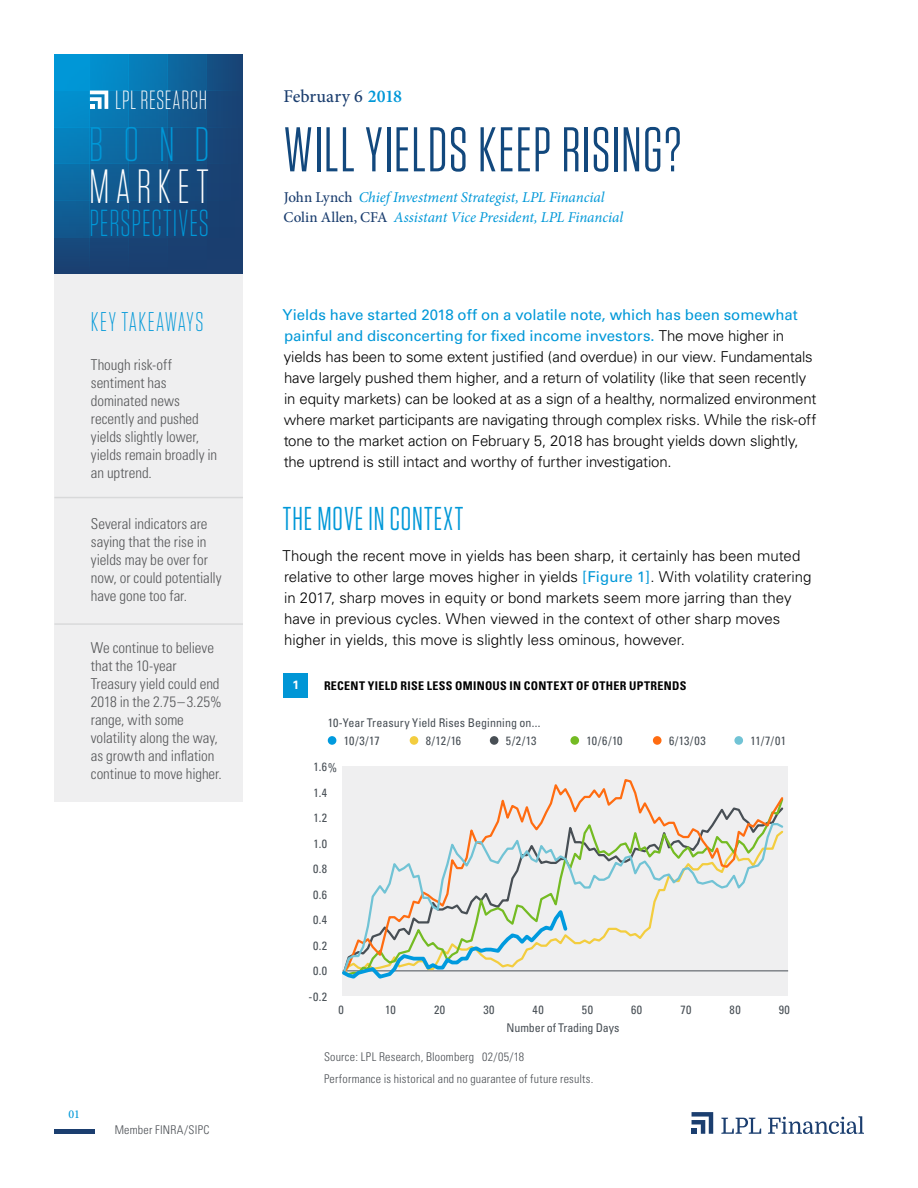
<style>
.page{position:relative;width:918px;height:1188px;background:#fff}
.page>*{position:absolute;margin:0;border:0;box-sizing:border-box;transform-origin:0 0}
.t1{font:63px "Tungsten Narrow";letter-spacing:.025em;color:#12487d}
.t2{font:300 48.3px "Tungsten Narrow";color:#0098d8}
.t3{font:300 48px "Tungsten Narrow";letter-spacing:.13em;color:#fff}
.t4{font:300 37.5px "Tungsten Narrow";letter-spacing:.03em;color:#0098d8;scale:.9 1}
.t5{font:33px "Tungsten Narrow";letter-spacing:.03em;color:#0098d8}
.t6{font:300 27px "Tungsten Narrow";letter-spacing:.055em;color:#0098d8}
.t7{font:300 26.25px "Tungsten Narrow";letter-spacing:.025em;color:#fff}
.t8{font:500 18px "Minion Pro";letter-spacing:.005em;color:#1b3e6f}
.t9{font:300 15px/21px "Univers";letter-spacing:-.01em;color:#000}
.t10{font:300 condensed 15px/18px "Univers";letter-spacing:-.005em;color:#58595b}
.t11{font:italic 15px/19.5px "Minion Pro";letter-spacing:-.005em;color:#0098d8}
.t12{font:condensed 12px "Univers";letter-spacing:.005em;color:#484f55}
.t13{font:300 condensed 12px/21.8px "Univers";letter-spacing:.015em;color:#4b4f54}
.t14{font:700 condensed 12px "Univers";letter-spacing:.025em;color:#000}
.t15{font:500 12px "Minion Pro";color:#0098d8}
.t16{font:700 12px "Univers";color:#fff}
.s1{font-weight:600;color:#0098d8}
.s2{font-weight:500;font-style:normal;color:#1b3e6f}
.s3{font-weight:400;color:#0098d8}
</style>
<div class="page">
<hr style="left:54px;top:1130px;width:40px;height:4px;background:#1b3e6f">
<svg style="left:90px;top:54px;width:39px;height:220px;background:#0d6ca4"></svg>
<div style="left:206px;top:54px;width:37px;height:220px;background:#184476"></div>
<svg style="left:168px;top:54px;width:38px;height:220px;background:#135287"></svg>
<svg style="left:129px;top:54px;width:39px;height:220px;background:#0f6198"></svg>
<svg style="left:54px;top:54px;width:36px;height:220px;background:#0878b3"></svg>
<div style="left:54px;top:164px;width:189px;height:36px;background:linear-gradient(to right,#0c6ca5,#1b3b6c)"></div>
<div style="left:54px;top:200px;width:189px;height:38px;background:linear-gradient(to right,#105c92,#1a3b6c)"></div>
<div style="left:54px;top:127px;width:189px;height:37px;background:linear-gradient(to right,#0582bf,#1b3c6d)"></div>
<svg style="left:90px;top:91px;width:18px;height:18px"></svg>
<svg style="left:692px;top:1112px;width:21px;height:22px"></svg>
<svg style="left:721px;top:1118px;width:40px;height:16px"></svg>
<svg style="left:768px;top:1116px;width:96px;height:18px"></svg>
<div style="left:54px;top:274px;width:189px;height:527px;background:#efeff0"></div>
<hr style="left:54px;top:497px;width:189px;height:1px;background:#4b4f54">
<div style="left:284px;top:673px;width:24px;height:25px;background:#0096d6"></div>
<div style="left:343px;top:767px;width:445px;height:229px;background:#efeff0"></div>
<div style="left:328px;top:736px;width:8px;height:9px;background:#009ade;border-radius:50%"></div>
<div style="left:410px;top:736px;width:8px;height:9px;background:#f3cd3f;border-radius:50%"></div>
<div style="left:490px;top:736px;width:8px;height:9px;background:#484f55;border-radius:50%"></div>
<div style="left:570px;top:736px;width:9px;height:9px;background:#74bb23;border-radius:50%"></div>
<div style="left:653px;top:736px;width:9px;height:9px;background:#ff6c11;border-radius:50%"></div>
<div style="left:734px;top:736px;width:9px;height:9px;background:#71c3d5;border-radius:50%"></div>
<hr style="left:343px;top:971px;width:445px;height:1px;background:#484f55">
<svg style="left:342px;top:777px;width:442px;height:45px"></svg>
<svg style="left:342px;top:822px;width:443px;height:150px"></svg>
<svg style="left:342px;top:904px;width:228px;height:77px"></svg>
<hr style="left:54px;top:623px;width:189px;height:2px;background:#4b4f54">
<h3 class="t7" style="left:115px;top:87px;width:93px">LPL RESEARCH</h3>
<h2 class="t2" style="left:89px;top:121px;width:123px">BOND</h2>
<h3 class="t3" style="left:89px;top:162px;width:121px">MARKET</h3>
<h3 class="t4" style="left:89px;top:205px;width:134px">PERSPECTIVES</h3>
<p class="t8" style="left:284px;top:84px;width:120px">February 6 <span class="s1">2018</span></p>
<h1 class="t1" style="left:284px;top:118px;width:399px">WILL YIELDS KEEP RISING?</h1>
<p class="t11" style="left:284px;top:188px;width:341px"><span class="s2">John Lynch</span> Chief Investment Strategist, LPL Financial<br><span class="s2">Colin Allen, CFA</span> Assistant Vice President, LPL Financial</p>
<p class="t15" style="left:68px;top:1106px;width:13px">01</p>
<h3 class="t6" style="left:91px;top:308px;width:114px">KEY TAKEAWAYS</h3>
<p class="t9" style="left:283px;top:304px;width:535px"><span class="s3">Yields have started 2018 off on a volatile note, which has been somewhat painful and disconcerting for fixed income investors.</span> The move higher in yields has been to some extent justified (and overdue) in our view. Fundamentals have largely pushed them higher, and a return of volatility (like that seen recently in equity markets) can be looked at as a sign of a healthy, normalized environment where market participants are navigating through complex risks. While the risk-off tone to the market action on February 5, 2018 has brought yields down slightly, the uptrend is still intact and worthy of further investigation.</p>
<h3 class="t5" style="left:283px;top:502px;width:182px">THE MOVE IN CONTEXT</h3>
<p class="t9" style="left:282px;top:546px;width:530px">Though the recent move in yields has been sharp, it certainly has been muted relative to other large moves higher in yields <span class="s3">[Figure 1]</span>. With volatility cratering in 2017, sharp moves in equity or bond markets seem more jarring than they have in previous cycles. When viewed in the context of other sharp moves higher in yields, this move is slightly less ominous, however.</p>
<p class="t16" style="left:292px;top:678px;width:8px">1</p>
<p class="t14" style="left:324px;top:678px;width:364px">RECENT YIELD RISE LESS OMINOUS IN CONTEXT OF OTHER UPTRENDS</p>
<p class="t10" style="left:91px;top:355px;width:128px">Though risk-off sentiment has dominated news recently and pushed yields slightly lower, yields remain broadly in an uptrend.</p>
<p class="t10" style="left:91px;top:515px;width:132px">Several indicators are saying that the rise in yields may be over for now, or could potentially have gone too far.</p>
<p class="t10" style="left:91px;top:639px;width:133px">We continue to believe that the 10-year<br>Treasury yield could end<br>2018 in the 2.75–3.25% range, with some volatility along the way, as growth and inflation continue to move higher.</p>
<p class="t12" style="left:328px;top:715px;width:214px">10-Year Treasury Yield Rises Beginning on...</p>
<p class="t12" style="left:344px;top:733px;width:37px">10/3/17</p>
<p class="t12" style="left:426px;top:733px;width:37px">8/12/16</p>
<p class="t12" style="left:506px;top:733px;width:32px">5/2/13</p>
<p class="t12" style="left:587px;top:733px;width:38px">10/6/10</p>
<p class="t12" style="left:669px;top:733px;width:38px">6/13/03</p>
<p class="t12" style="left:751px;top:733px;width:37px">11/7/01</p>
<p class="t12" style="left:314px;top:759px;width:25px">1.6%</p>
<p class="t12" style="left:314px;top:785px;width:15px">1.4</p>
<p class="t12" style="left:314px;top:810px;width:15px">1.2</p>
<p class="t12" style="left:314px;top:836px;width:15px">1.0</p>
<p class="t12" style="left:313px;top:861px;width:16px">0.8</p>
<p class="t12" style="left:313px;top:887px;width:16px">0.6</p>
<p class="t12" style="left:313px;top:912px;width:16px">0.4</p>
<p class="t12" style="left:313px;top:938px;width:16px">0.2</p>
<p class="t12" style="left:313px;top:963px;width:16px">0.0</p>
<p class="t12" style="left:309px;top:989px;width:20px">-0.2</p>
<p class="t12" style="left:339px;top:1002px;width:7px">0</p>
<p class="t12" style="left:385px;top:1002px;width:12px">10</p>
<p class="t12" style="left:434px;top:1002px;width:13px">20</p>
<p class="t12" style="left:483px;top:1002px;width:13px">30</p>
<p class="t12" style="left:779px;top:1002px;width:13px">90</p>
<p class="t12" style="left:533px;top:1002px;width:13px">40</p>
<p class="t12" style="left:582px;top:1002px;width:13px">50</p>
<p class="t12" style="left:631px;top:1002px;width:13px">60</p>
<p class="t12" style="left:680px;top:1002px;width:12px">70</p>
<p class="t12" style="left:730px;top:1002px;width:13px">80</p>
<p class="t12" style="left:507px;top:1020px;width:114px">Number of Trading Days</p>
<p class="t13" style="left:115px;top:1119px;width:96px">Member FINRA/SIPC</p>
<p class="t13" style="left:324px;top:1046px;width:271px">Source: LPL Research, Bloomberg 02/05/18<br>Performance is historical and no guarantee of future results.</p>
</div>
